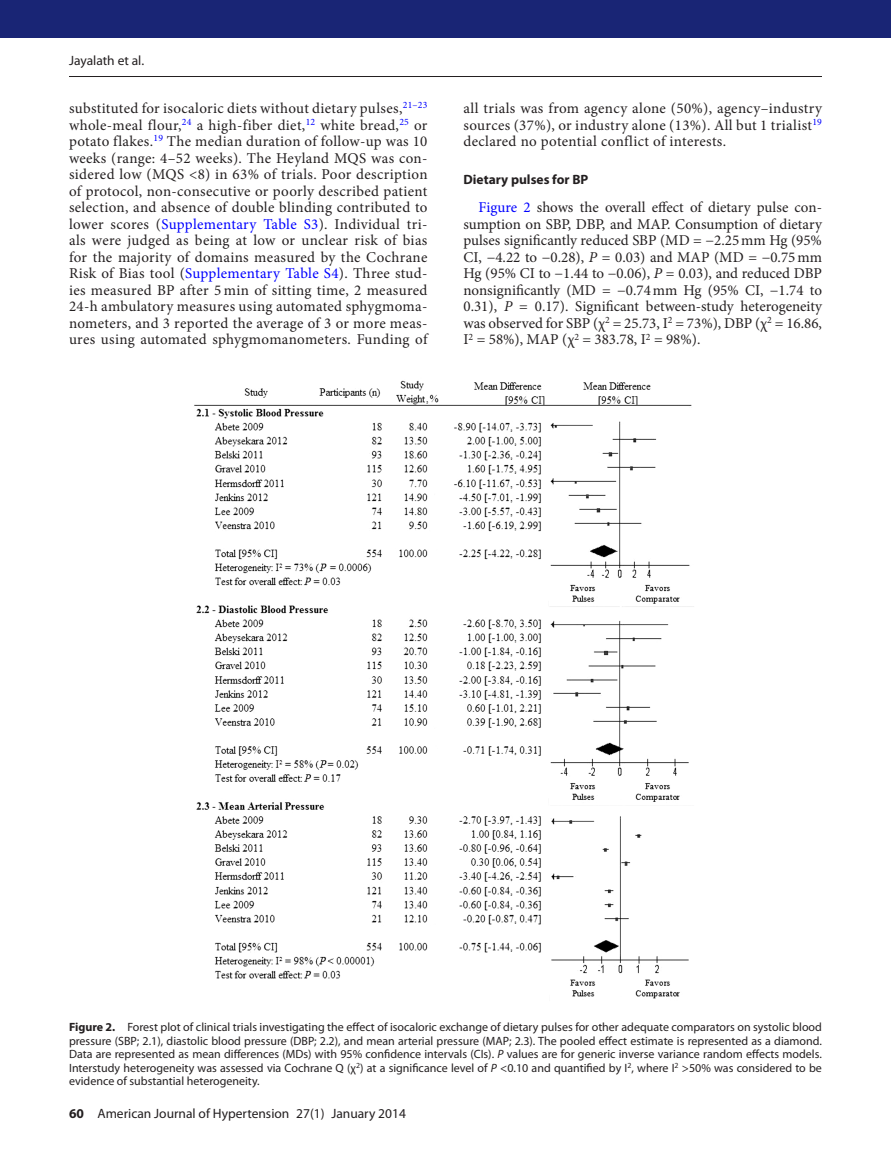
<style>
.page{position:relative;width:891px;height:1175px;background:#fff}
.page>*{position:absolute;margin:0;border:0;box-sizing:border-box;transform-origin:0 0}
.t1{font:15px/16.5px "Minion Pro";letter-spacing:.015em;color:#231f20;text-align:justify}
.t2{font:13.5px "Myriad Pro";color:#231f20}
.t3{font:700 13.5px "Myriad Pro";color:#231f20}
.t4{font:12px/13.5px "Myriad Pro";color:#231f20;text-align:justify}
.s1{color:#00f}
.s2{font-style:italic}
.s3{font-weight:700}
</style>
<div class="page">
<hr style="left:69px;top:76px;width:753px;height:1px;background:#231f20">
<div style="left:0;top:0;width:891px;height:38px;background:#192575"></div>
<img style="left:194px;top:380px;width:500px;height:619px">
<p class="t2" style="left:69px;top:52px;width:77px">Jayalath et al.</p>
<p class="t1" style="left:69px;top:100px;width:360px">substituted for isocaloric diets without dietary pulses,<sup>21–23 </sup>whole-meal flour,<sup>24</sup> a high-fiber diet,<sup>12</sup> white bread,<sup>25</sup> or potato flakes.<sup>19</sup> The median duration of follow-up was 10 weeks (range: 4–52 weeks). The Heyland MQS was con&shy;sidered low (MQS &lt;8) in 63% of trials. Poor description of protocol, non-consecutive or poorly described patient selection, and absence of double blinding contributed to lower scores (<span class="s1">Supplementary Table S3</span>). Individual tri&shy;als were judged as being at low or unclear risk of bias for the majority of domains measured by the Cochrane Risk of Bias tool (<span class="s1">Supplementary Table S4</span>). Three stud&shy;ies measured BP after 5 min of sitting time, 2 measured 24-h ambulatory measures using automated sphygmoma&shy;nometers, and 3 reported the average of 3 or more meas&shy;ures using automated sphygmomanometers. Funding of</p>
<p class="t1" style="left:463px;top:100px;width:360px">all trials was from agency alone (50%), agency–industry sources (37%), or industry alone (13%). All but 1 trialist<sup>19 </sup>declared no potential conflict of interests.</p>
<p class="t3" style="left:463px;top:170px;width:126px">Dietary pulses for BP</p>
<p class="t1" style="left:463px;top:199px;width:360px;text-indent:15px"><span class="s1">Figure 2</span> shows the overall effect of dietary pulse con&shy;sumption on SBP, DBP, and MAP. Consumption of dietary pulses significantly reduced SBP (MD = −2.25mm Hg (95% CI, −4.22 to −0.28), <span class="s2">P</span> = 0.03) and MAP (MD = −0.75mm Hg (95% CI to −1.44 to −0.06), <span class="s2">P</span> = 0.03), and reduced DBP nonsignificantly (MD = −0.74mm Hg (95% CI, −1.74 to 0.31), <span class="s2">P</span> = 0.17). Significant between-study heterogeneity was observed for SBP (χ<sup>2</sup> = 25.73, I<sup>2</sup> = 73%), DBP (χ<sup>2</sup> = 16.86, I<sup>2</sup> = 58%), MAP (χ<sup>2</sup> = 383.78, I<sup>2</sup> = 98%).</p>
<p class="t4" style="left:69px;top:1019px;width:754px"><span class="s3">Figure 2.</span> Forest plot of clinical trials investigating the effect of isocaloric exchange of dietary pulses for other adequate comparators on systolic blood pressure (SBP; 2.1), diastolic blood pressure (DBP; 2.2), and mean arterial pressure (MAP; 2.3). The pooled effect estimate is represented as a diamond.<br>Data are represented as mean differences (MDs) with 95% confidence intervals (CIs). <span class="s2">P</span> values are for generic inverse variance random effects models.<br>Interstudy heterogeneity was assessed via Cochrane Q (χ<sup>2</sup>) at a significance level of <span class="s2">P</span> &lt;0.10 and quantified by I<sup>2</sup>, where I<sup>2</sup> &gt;50% was considered to be evidence of substantial heterogeneity.</p>
<p class="t2" style="left:69px;top:1105px;width:338px"><span class="s3">60</span> American Journal of Hypertension 27(1) January 2014</p>
</div>
